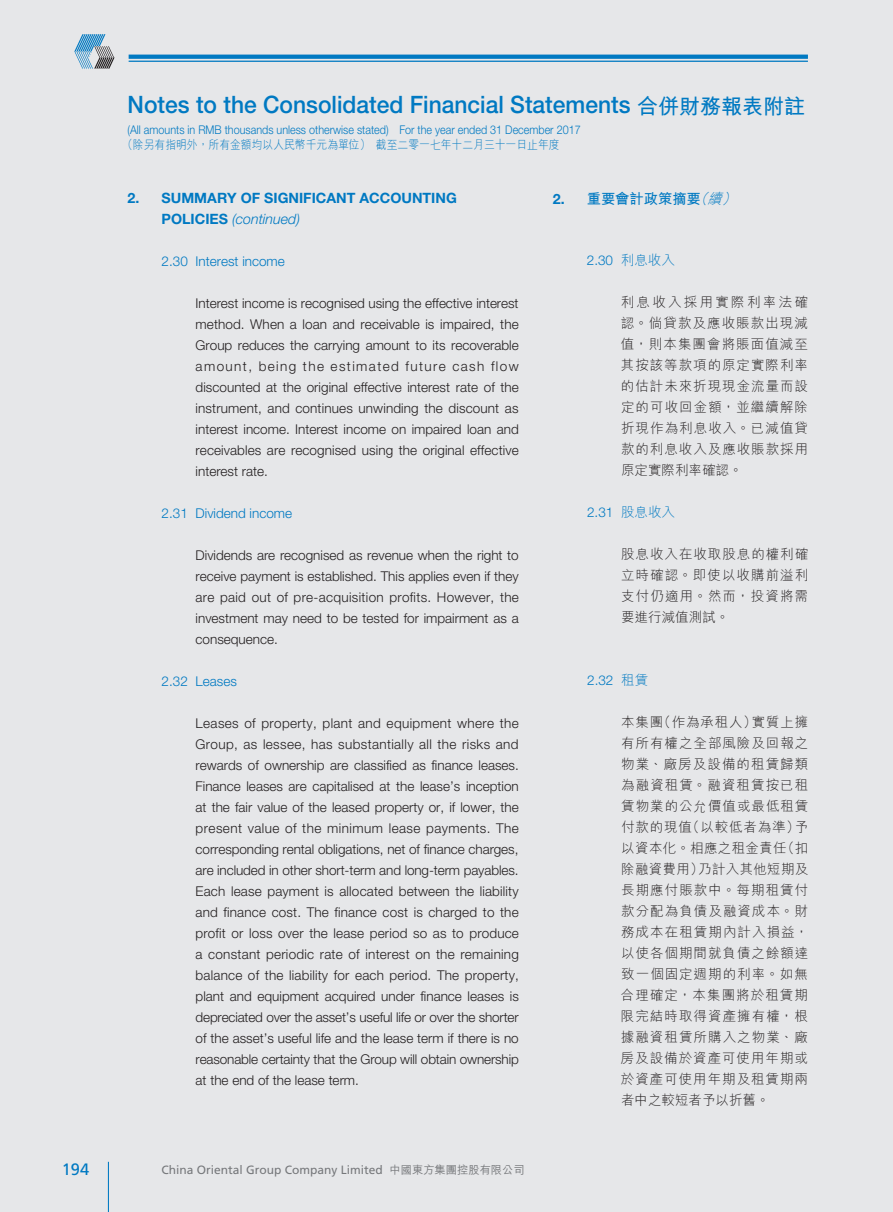
<style>
.page{position:relative;width:893px;height:1212px;background:#e6e7e9}
.page>*{position:absolute;margin:0;border:0;box-sizing:border-box;transform-origin:0 0}
.t1{font:500 24px "Helvetica Neue LT Std";color:#0079c2;scale:.95 1}
.t2{font:16.5px "Frutiger";color:#0079c2}
.t3{font:700 14.25px "Helvetica Neue LT Std";color:#0079c2}
.t4{font:italic 300 14.25px "Helvetica Neue LT Std";color:#0079c2}
.t5{font:700 14.25px "M Hei HK";color:#0079c2}
.t6{font:300 13.5px/21px "Helvetica Neue LT Std";color:#231f20;text-align:justify}
.t7{font:300 13.5px/21px "M Hei HK";letter-spacing:.07em;color:#231f20;text-align:justify}
.t8{font:300 13.5px "Helvetica Neue LT Std";color:#0079c2}
.t9{font:300 12px "Helvetica Neue LT Std";color:#0079c2;scale:.9 1}
.t10{font:12px "Frutiger";color:#76787b}
.t11{font:300 12px "M Hei HK";color:#0079c2;scale:.9 1}
.s1{font-family:"M Hei HK";font-weight:700;font-size:21px}
.s2{font-weight:700;font-style:normal}
.s3{font-family:"M Hei HK";font-weight:500;font-size:11.25px}
.s4{font-family:"Helvetica Neue LT Std"}
.s5{font-weight:300;font-style:italic}
.s6{font-family:"M Hei HK"}
</style>
<div class="page">
<svg style="left:74px;top:34px;width:41px;height:35px"></svg>
<hr style="left:108px;top:1162px;width:1px;height:50px;background:#0079c2">
<svg style="left:129px;top:55px;width:679px;height:4px;background:#097dc3"></svg>
<hr style="left:129px;top:61px;width:679px;height:1px;background:#0079c2">
<h1 class="t1" style="left:128px;top:91px;width:715px">Notes to the Consolidated Financial Statements <span class="s1">合併財務報表附註</span></h1>
<p class="t9" style="left:128px;top:123px;width:505px">(All amounts in RMB thousands unless otherwise stated) For the year ended 31 December 2017</p>
<p class="t11" style="left:122px;top:136px;width:487px">（除另有指明外，所有金額均以人民幣千元為單位）　截至二零一七年十二月三十一日止年度</p>
<p class="t3" style="left:128px;top:189px;width:56px">2. SUMMARY</p>
<p class="t3" style="left:241px;top:189px;width:57px">OF SIGNIFICANT</p>
<p class="t3" style="left:359px;top:189px;width:11px">ACCOUNTIN</p>
<p class="t3" style="left:446px;top:189px;width:12px">G</p>
<p class="t3" style="left:162px;top:210px;width:9px">POLICI</p>
<p class="t4" style="left:210px;top:211px;width:92px"><span class="s2">ES</span> (continued)</p>
<p class="t8" style="left:162px;top:252px;width:125px">2.30 Interest income</p>
<p class="t6" style="left:196px;top:292px;width:325px">Interest income is recognised using the effective interest method. When a loan and receivable is impaired, the Group reduces the carrying amount to its recoverable amount, being the estimated future cash flow discounted at the original effective interest rate of the instrument, and continues unwinding the discount as interest income. Interest income on impaired loan and receivables are recognised using the original effective interest rate.</p>
<p class="t8" style="left:162px;top:505px;width:132px">2.31 Dividend income</p>
<p class="t6" style="left:196px;top:544px;width:325px">Dividends are recognised as revenue when the right to receive payment is established. This applies even if they are paid out of pre-acquisition profits. However, the investment may need to be tested for impairment as a consequence.</p>
<p class="t8" style="left:162px;top:673px;width:77px">2.32 Leases</p>
<p class="t6" style="left:196px;top:712px;width:325px">Leases of property, plant and equipment where the Group, as lessee, has substantially all the risks and rewards of ownership are classified as finance leases.<br>Finance leases are capitalised at the lease’s inception at the fair value of the leased property or, if lower, the present value of the minimum lease payments. The corresponding rental obligations, net of finance charges, are included in other short-term and long-term payables.<br>Each lease payment is allocated between the liability and finance cost. The finance cost is charged to the profit or loss over the lease period so as to produce a constant periodic rate of interest on the remaining balance of the liability for each period. The property, plant and equipment acquired under finance leases is depreciated over the asset’s useful life or over the shorter of the asset’s useful life and the lease term if there is no reasonable certainty that the Group will obtain ownership at the end of the lease term.</p>
<p class="t2" style="left:62px;top:1159px;width:29px">194</p>
<p class="t10" style="left:162px;top:1162px;width:365px">China Oriental Group Company Limited <span class="s3">中國東方集團控股有限公司</span></p>
<p class="t5" style="left:553px;top:188px;width:190px"><span class="s4">2.</span> 重要會計政策摘要<span class="s5">（續）</span></p>
<p class="t8" style="left:587px;top:252px;width:90px">2.30 <span class="s6">利息收入</span></p>
<p class="t7" style="left:621px;top:291px;width:189px">利息收入採用實際利率法確認。倘貸款及應收賬款出現減值，則本集團會將賬面值減至其按該等款項的原定實際利率的估計未來折現現金流量而設定的可收回金額，並繼續解除折現作為利息收入。已減值貸款的利息收入及應收賬款採用原定實際利率確認。</p>
<p class="t8" style="left:587px;top:504px;width:90px">2.31 <span class="s6">股息收入</span></p>
<p class="t7" style="left:621px;top:543px;width:189px">股息收入在收取股息的權利確立時確認。即使以收購前溢利支付仍適用。然而，投資將需要進行減值測試。</p>
<p class="t8" style="left:587px;top:672px;width:63px">2.32 <span class="s6">租賃</span></p>
<p class="t7" style="left:621px;top:711px;width:189px">本集團（作為承租人）實質上擁有所有權之全部風險及回報之物業、廠房及設備的租賃歸類為融資租賃。融資租賃按已租賃物業的公允價值或最低租賃付款的現值（以較低者為準）予以資本化。相應之租金責任（扣除融資費用）乃計入其他短期及長期應付賬款中。每期租賃付款分配為負債及融資成本。財務成本在租賃期內計入損益，以使各個期間就負債之餘額達致一個固定週期的利率。如無合理確定，本集團將於租賃期限完結時取得資產擁有權，根據融資租賃所購入之物業、廠房及設備於資產可使用年期或於資產可使用年期及租賃期兩者中之較短者予以折舊。</p>
</div>
